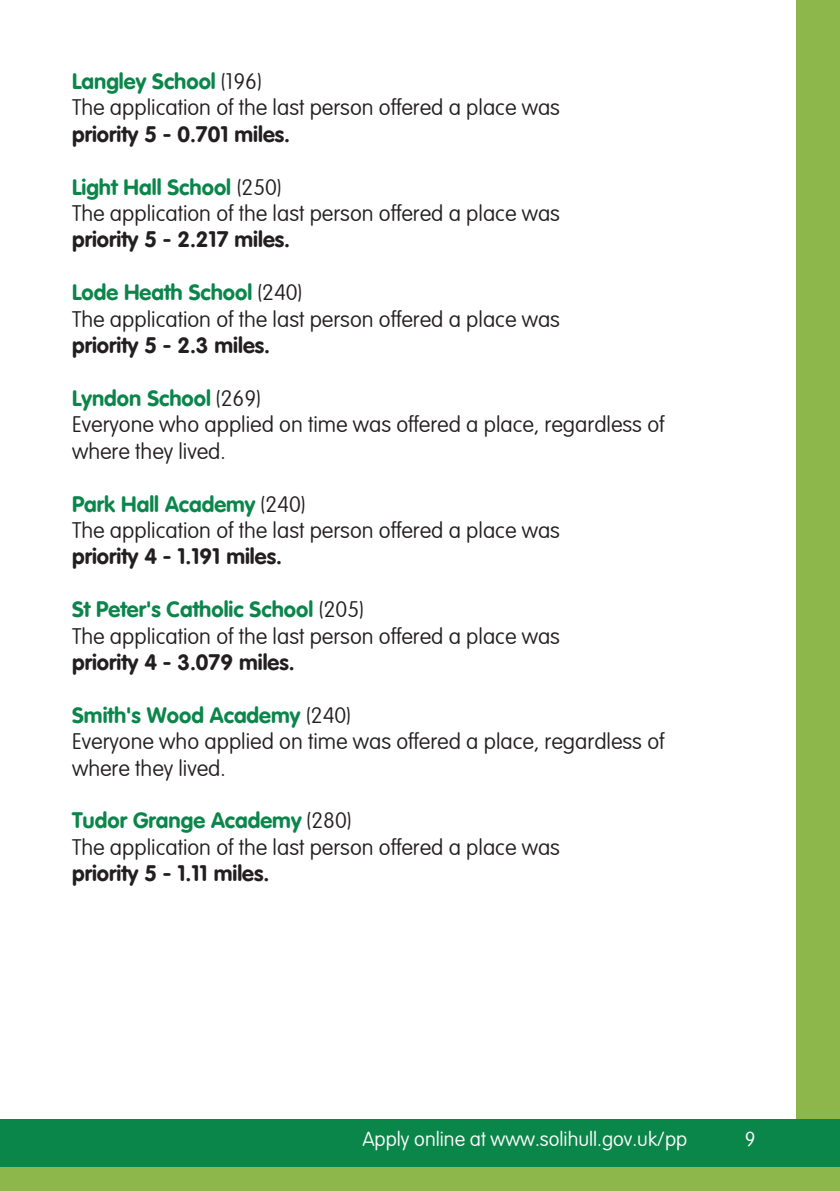
<style>
.page{position:relative;width:840px;height:1191px;background:#fff}
.page>*{position:absolute;margin:0;border:0;box-sizing:border-box;transform-origin:0 0}
.t1{font:100 22px/26.4px "VAG Rounded";color:#231f20}
.t2{font:22px "VAG Rounded Bold";color:#0b864b}
.t3{font:22px "VAG Rounded Bold";color:#231f20}
.t4{font:100 20px "VAG Rounded";color:#fff}
.s1{font-family:"VAG Rounded";font-weight:100;color:#231f20}
</style>
<div class="page">
<div style="left:796px;top:0;width:43px;height:1191px;background:#8db74a"></div>
<div style="left:0;top:1151px;width:839px;height:40px;background:#8db74a"></div>
<div style="left:0;top:1119px;width:839px;height:47px;background:#0b864b"></div>
<p class="t2" style="left:72px;top:68px;width:191px">Langley School <span class="s1">(196)</span></p>
<p class="t1" style="left:72px;top:95px;width:489px">The application of the last person offered a place was</p>
<p class="t3" style="left:72px;top:121px;width:219px">priority 5 - 0.701 miles.</p>
<p class="t2" style="left:72px;top:174px;width:211px">Light Hall School <span class="s1">(250)</span></p>
<p class="t1" style="left:72px;top:201px;width:489px">The application of the last person offered a place was</p>
<p class="t3" style="left:72px;top:227px;width:219px">priority 5 - 2.217 miles.</p>
<p class="t2" style="left:72px;top:280px;width:231px">Lode Heath School <span class="s1">(240)</span></p>
<p class="t1" style="left:72px;top:306px;width:489px">The application of the last person offered a place was</p>
<p class="t3" style="left:72px;top:332px;width:199px">priority 5 - 2.3 miles.</p>
<p class="t2" style="left:72px;top:385px;width:190px">Lyndon School <span class="s1">(269)</span></p>
<p class="t1" style="left:72px;top:412px;width:593px">Everyone who applied on time was offered a place, regardless of where they lived.</p>
<p class="t2" style="left:72px;top:491px;width:234px">Park Hall Academy <span class="s1">(240)</span></p>
<p class="t1" style="left:72px;top:518px;width:489px">The application of the last person offered a place was</p>
<p class="t3" style="left:72px;top:544px;width:211px">priority 4 - 1.191 miles.</p>
<p class="t2" style="left:72px;top:596px;width:293px">St Peter's Catholic School <span class="s1">(205)</span></p>
<p class="t1" style="left:72px;top:623px;width:489px">The application of the last person offered a place was</p>
<p class="t3" style="left:72px;top:649px;width:224px">priority 4 - 3.079 miles.</p>
<p class="t2" style="left:72px;top:702px;width:280px">Smith's Wood Academy <span class="s1">(240)</span></p>
<p class="t1" style="left:72px;top:729px;width:593px">Everyone who applied on time was offered a place, regardless of where they lived.</p>
<p class="t2" style="left:72px;top:808px;width:281px">Tudor Grange Academy <span class="s1">(280)</span></p>
<p class="t1" style="left:72px;top:834px;width:489px">The application of the last person offered a place was</p>
<p class="t3" style="left:72px;top:860px;width:199px">priority 5 - 1.11 miles.</p>
<p class="t4" style="left:362px;top:1127px;width:326px">Apply online at www.solihull.gov.uk/pp</p>
<p class="t4" style="left:744px;top:1127px;width:12px">9</p>
</div>
